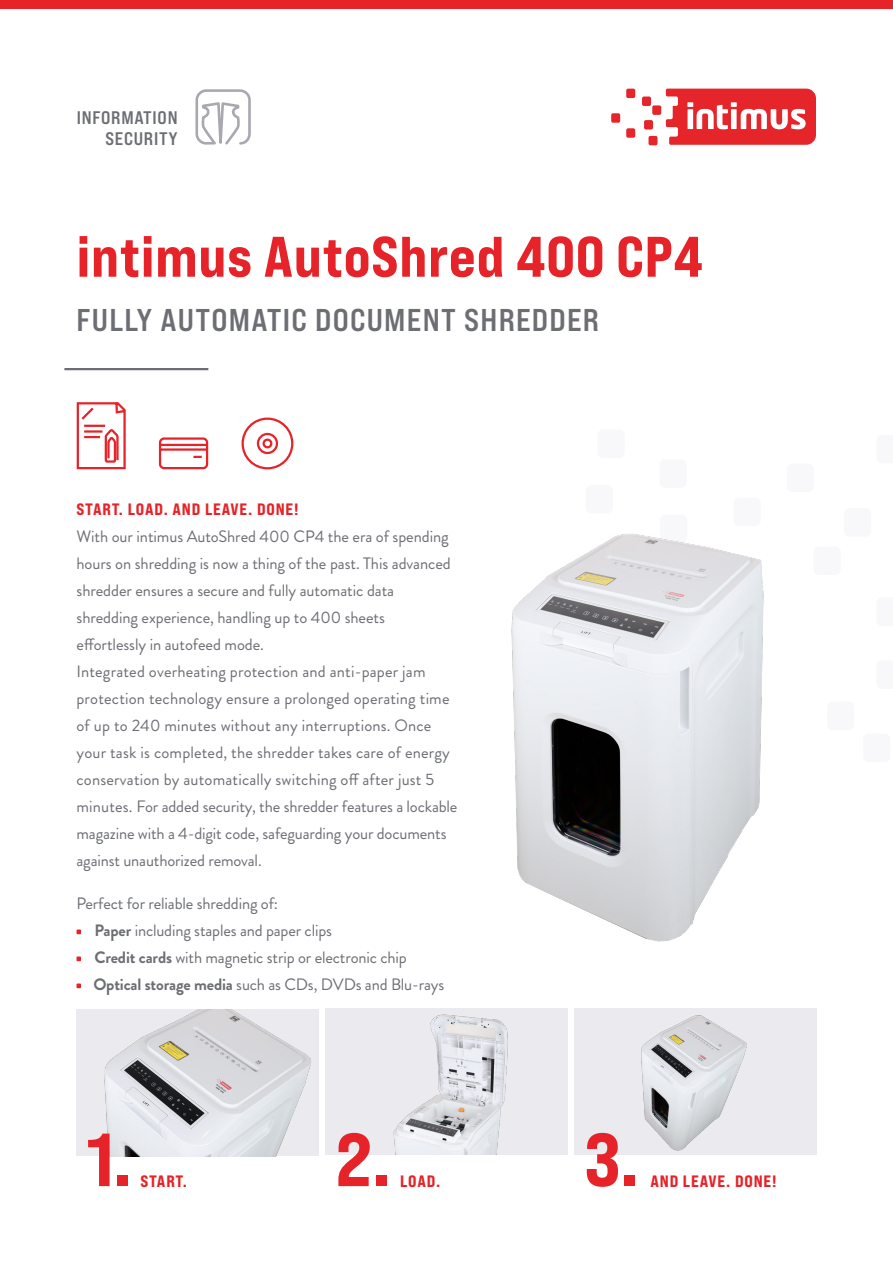
<style>
.page{position:relative;width:893px;height:1263px;background:#fff}
.page>*{position:absolute;margin:0;border:0;box-sizing:border-box;transform-origin:0 0}
.t1{font:75px "Bebas Neue Pro Exp Eb";color:#e52329}
.t2{font:57px "Bebas Neue Pro Exp Eb";letter-spacing:.01em;color:#e52329}
.t3{font:31.5px "Bebas Neue Pro Exp Bd";letter-spacing:.04em;color:#6c6e74}
.t4{font:18.15px/20.9px "Bebas Neue Pro Exp Bd";letter-spacing:.04em;color:#6c6e74;text-align:right}
.t5{font:16.5px/27px "Brandon Grotesque";letter-spacing:-.005em;color:#6c6e74}
.t6{font:16.5px "Bebas Neue Pro Exp Eb";letter-spacing:.05em;color:#e52329}
.s1{font-weight:700}
</style>
<div class="page">
<div style="left:0;top:0;width:893px;height:8px;background:#e52329"></div>
<div style="left:626px;top:89px;width:9px;height:9px;background:#e52529;border-radius:2px"></div>
<div style="left:626px;top:128px;width:9px;height:10px;background:#e52529;border-radius:2px"></div>
<div style="left:611px;top:113px;width:9px;height:10px;background:#e52529;border-radius:2px"></div>
<div style="left:644px;top:120px;width:9px;height:10px;background:#e52529;border-radius:2px"></div>
<div style="left:648px;top:136px;width:9px;height:9px;background:#e52529;border-radius:2px"></div>
<div style="left:652px;top:105px;width:9px;height:10px;background:#e52529;border-radius:2px"></div>
<div style="left:642px;top:97px;width:9px;height:9px;background:#e52529;border-radius:2px"></div>
<svg style="left:666px;top:89px;width:150px;height:56px"></svg>
<svg style="left:195px;top:89px;width:56px;height:56px"></svg>
<div style="left:863px;top:733px;width:27px;height:29px;background:#f8f8fa;border-radius:6px"></div>
<div style="left:586px;top:485px;width:27px;height:28px;background:#f8f8fa;border-radius:6px"></div>
<div style="left:597px;top:429px;width:28px;height:29px;background:#f8f8fa;border-radius:6px"></div>
<div style="left:659px;top:459px;width:28px;height:29px;background:#f8f8fa;border-radius:6px"></div>
<div style="left:660px;top:514px;width:27px;height:29px;background:#f8f8fa;border-radius:6px"></div>
<div style="left:827px;top:702px;width:27px;height:28px;background:#f8f8fa;border-radius:6px"></div>
<div style="left:844px;top:508px;width:27px;height:29px;background:#f8f8fa;border-radius:6px"></div>
<div style="left:787px;top:463px;width:27px;height:29px;background:#f8f8fa;border-radius:6px"></div>
<div style="left:813px;top:546px;width:28px;height:29px;background:#f8f8fa;border-radius:6px"></div>
<div style="left:733px;top:497px;width:28px;height:29px;background:#f8f8fa;border-radius:6px"></div>
<img style="left:511px;top:533px;width:253px;height:409px">
<hr style="left:64px;top:368px;width:144px;height:2px;background:#6c6e74">
<svg style="left:76px;top:402px;width:50px;height:68px"></svg>
<svg style="left:158px;top:437px;width:51px;height:33px"></svg>
<img style="left:325px;top:1008px;width:243px;height:147px">
<img style="left:574px;top:1008px;width:242px;height:147px">
<img style="left:77px;top:1009px;width:242px;height:147px">
<svg style="left:241px;top:417px;width:53px;height:53px"></svg>
<svg style="left:77px;top:929px;width:4px;height:5px"></svg>
<svg style="left:77px;top:956px;width:4px;height:5px"></svg>
<svg style="left:77px;top:983px;width:4px;height:5px"></svg>
<p class="t4" style="left:77px;top:107px;width:102px">INFORMATION<br>SECURITY</p>
<h2 class="t2" style="left:77px;top:221px;width:628px">intimus AutoShred 400 CP4</h2>
<h3 class="t3" style="left:77px;top:300px;width:524px">FULLY AUTOMATIC DOCUMENT SHREDDER</h3>
<p class="t6" style="left:77px;top:499px;width:224px">START. LOAD. AND LEAVE. DONE!</p>
<p class="t5" style="left:77px;top:523px;width:382px">With our intimus AutoShred 400 CP4 the era of spending hours on shredding is now a thing of the past. This advanced shredder ensures a secure and fully automatic data shredding experience, handling up to 400 sheets effortlessly in autofeed mode.<br>Integrated overheating protection and anti-paper jam protection technology ensure a prolonged operating time of up to 240 minutes without any interruptions. Once your task is completed, the shredder takes care of energy conservation by automatically switching off after just 5 minutes. For added security, the shredder features a lockable magazine with a 4-digit code, safeguarding your documents against unauthorized removal.</p>
<p class="t5" style="left:94px;top:890px;width:352px;text-indent:-17px">Perfect for reliable shredding of:<br><span class="s1">Paper</span> including staples and paper clips<br><span class="s1">Credit cards</span> with magnetic strip or electronic chip <span class="s1">Optical storage media</span> such as CDs, DVDs and Blu-rays</p>
<h1 class="t1" style="left:86px;top:1113px;width:48px">1.</h1>
<h1 class="t1" style="left:336px;top:1113px;width:56px">2.</h1>
<h1 class="t1" style="left:585px;top:1113px;width:56px">3.</h1>
<p class="t6" style="left:140px;top:1170px;width:48px">START.</p>
<p class="t6" style="left:400px;top:1170px;width:42px">LOAD.</p>
<p class="t6" style="left:650px;top:1170px;width:128px">AND LEAVE. DONE!</p>
</div>
